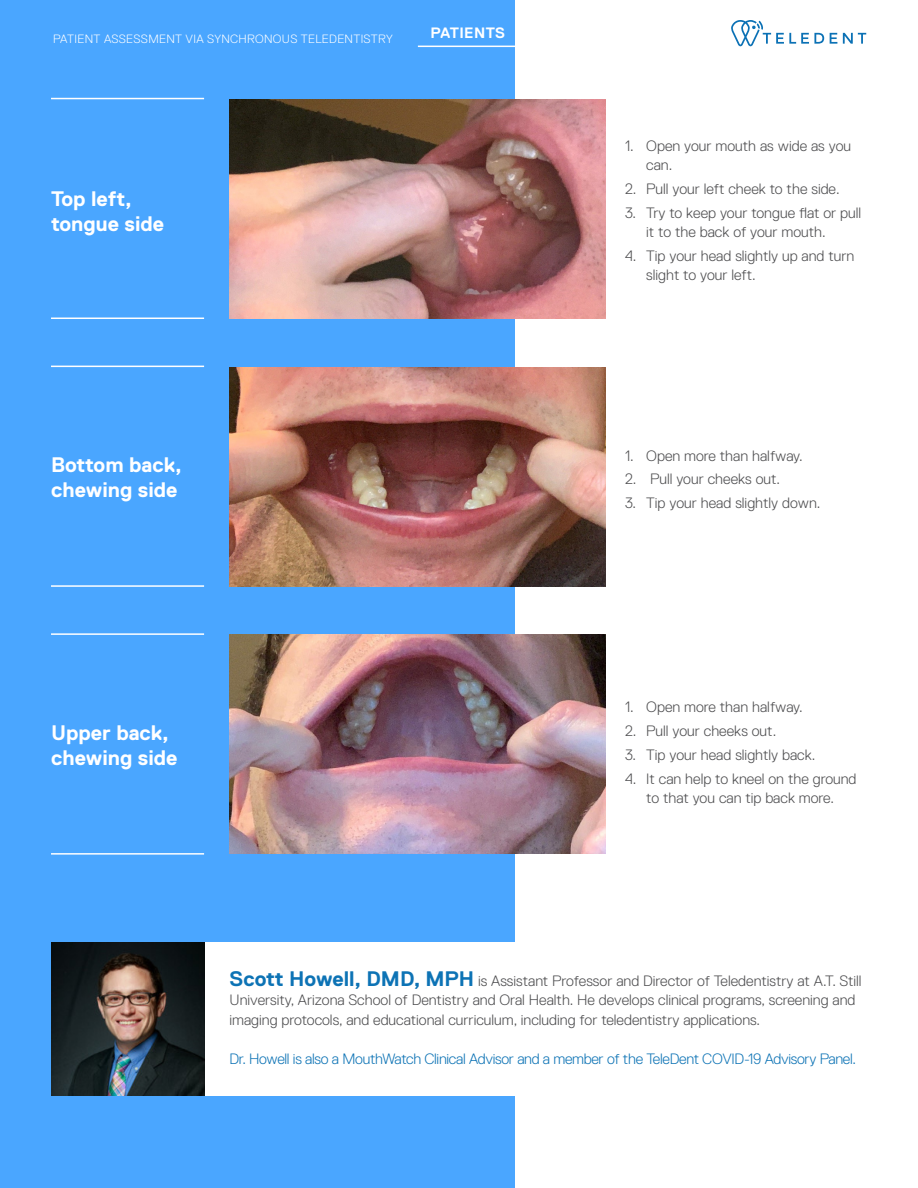
<style>
.page{position:relative;width:918px;height:1188px;background:#fff}
.page>*{position:absolute;margin:0;border:0;box-sizing:border-box;transform-origin:0 0}
.t1{font:700 21px/25.2px "Replica";color:#fff}
.t2{font:300 15px/19.5px "Replica";color:#4d4d4f}
.t3{font:300 15px "Replica";letter-spacing:-.02em;color:#0d73b5}
.t4{font:700 15px "Replica";letter-spacing:.025em;color:#fff}
.t5{font:300 12px "Replica";letter-spacing:.025em;color:#fff}
.s1{font-weight:700;font-size:21px;color:#0d73b5}
</style>
<div class="page">
<div style="left:0;top:0;width:514px;height:1188px;background:#4aa6ff"></div>
<svg style="left:731px;top:20px;width:93px;height:26px"></svg>
<svg style="left:830px;top:33px;width:7px;height:11px"></svg>
<svg style="left:843px;top:33px;width:23px;height:11px"></svg>
<hr style="left:418px;top:46px;width:103px;height:1px;background:#fff">
<img style="left:230px;top:99px;width:376px;height:219px">
<hr style="left:51px;top:318px;width:153px;height:1px;background:#fff">
<hr style="left:51px;top:98px;width:153px;height:1px;background:#fff">
<img style="left:230px;top:367px;width:376px;height:219px">
<hr style="left:51px;top:585px;width:153px;height:2px;background:#fff">
<hr style="left:51px;top:366px;width:153px;height:1px;background:#fff">
<img style="left:230px;top:635px;width:376px;height:219px">
<hr style="left:51px;top:853px;width:153px;height:2px;background:#fff">
<hr style="left:51px;top:633px;width:153px;height:2px;background:#fff">
<div style="left:204px;top:943px;width:329px;height:153px;background:#fff"></div>
<img style="left:51px;top:943px;width:153px;height:153px">
<p class="t5" style="left:53px;top:32px;width:341px">PATIENT ASSESSMENT VIA SYNCHRONOUS TELEDENTISTRY</p>
<p class="t4" style="left:431px;top:24px;width:76px">PATIENTS</p>
<p class="t1" style="left:51px;top:186px;width:82px">Top left,</p>
<p class="t1" style="left:51px;top:211px;width:115px">tongue side</p>
<p class="t1" style="left:51px;top:452px;width:132px">Bottom back, chewing side</p>
<p class="t1" style="left:51px;top:720px;width:128px">Upper back, chewing side</p>
<p class="t2" style="left:646px;top:136px;width:206px;text-indent:-21px">1. Open your mouth as wide as you can.</p>
<p class="t2" style="left:625px;top:179px;width:216px">2. Pull your left cheek to the side.</p>
<p class="t2" style="left:646px;top:203px;width:216px;text-indent:-21px">3. Try to keep your tongue flat or pull it to the back of your mouth.</p>
<p class="t2" style="left:646px;top:246px;width:210px;text-indent:-21px">4. Tip your head slightly up and turn slight to your left.</p>
<p class="t2" style="left:625px;top:446px;width:179px">1. Open more than halfway.</p>
<p class="t2" style="left:625px;top:469px;width:157px">2. Pull your cheeks out.</p>
<p class="t2" style="left:625px;top:493px;width:197px">3. Tip your head slightly down.</p>
<p class="t2" style="left:625px;top:697px;width:179px">1. Open more than halfway.</p>
<p class="t2" style="left:625px;top:721px;width:153px">2. Pull your cheeks out.</p>
<p class="t2" style="left:625px;top:745px;width:192px">3. Tip your head slightly back.</p>
<p class="t2" style="left:625px;top:769px;width:233px;text-align:center">4. It can help to kneel on the ground to that you can tip back more.</p>
<p class="t2" style="left:230px;top:971px;width:634px"><span class="s1">Scott Howell, DMD, MPH</span> is Assistant Professor and Director of Teledentistry at A.T. Still<br>University, Arizona School of Dentistry and Oral Health. He develops clinical programs, screening and imaging protocols, and educational curriculum, including for teledentistry applications.</p>
<p class="t3" style="left:230px;top:1050px;width:628px">Dr. Howell is also a MouthWatch Clinical Advisor and a member of the TeleDent COVID-19 Advisory Panel.</p>
</div>
